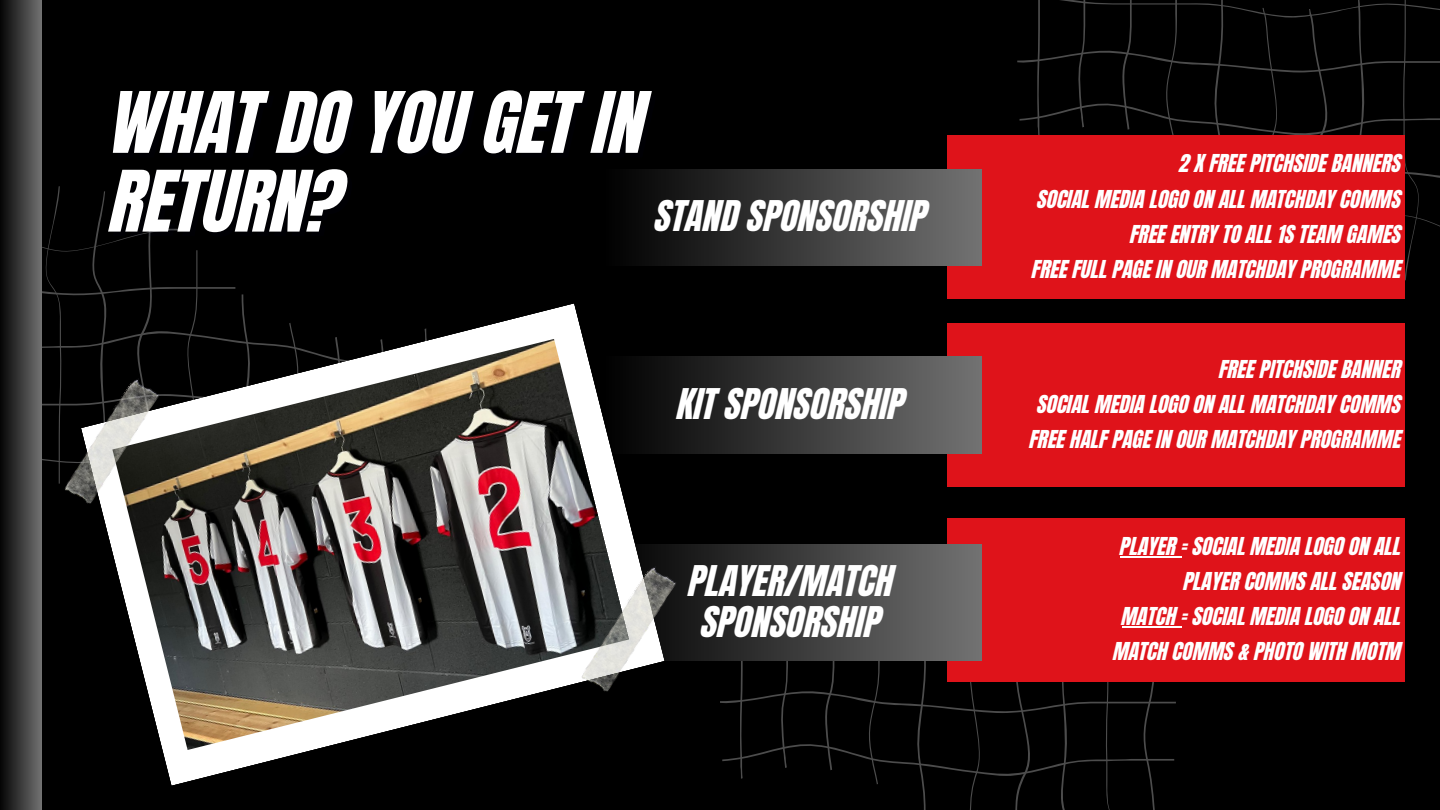
<style>
.page{position:relative;width:1440px;height:810px;background:#000}
.page>*{position:absolute;margin:0;border:0;box-sizing:border-box;transform-origin:0 0}
.t1{font:72px/78.8px "CA Generated";color:#fff}
.t2{font:36px/40.5px "CA Generated";color:#fff;text-align:center}
.t3{font:21px/35.2px "CA Generated";color:#fff;text-align:right}
</style>
<div class="page">
<svg style="left:1017px;top:0;width:423px;height:281px"></svg>
<svg style="left:41px;top:183px;width:203px;height:324px"></svg>
<div style="left:0;top:0;width:41px;height:810px;background:linear-gradient(to right,#050505,#6f6f6f)"></div>
<div style="left:947px;top:136px;width:458px;height:163px;background:#df131a"></div>
<svg style="left:720px;top:660px;width:456px;height:150px"></svg>
<div style="left:603px;top:169px;width:378px;height:97px;background:linear-gradient(to right,#000,#727272)"></div>
<div style="left:947px;top:323px;width:458px;height:164px;background:#df131a"></div>
<svg style="left:665px;top:357px;width:316px;height:96px;background:#424242"></svg>
<div style="left:947px;top:518px;width:458px;height:164px;background:#df131a"></div>
<hr style="left:1120px;top:556px;width:62px;height:2px;background:#fff">
<hr style="left:1122px;top:627px;width:60px;height:1px;background:#fff">
<svg style="left:665px;top:545px;width:316px;height:115px;background:#444"></svg>
<svg style="left:81px;top:303px;width:584px;height:483px"></svg>
<img style="left:112px;top:339px;width:517px;height:411px">
<img style="left:577px;top:564px;width:105px;height:131px">
<img style="left:60px;top:376px;width:105px;height:131px">
<h1 class="t1" style="left:112px;top:84px;width:537px">WHAT DO YOU GET IN<br>RETURN?</h1>
<h2 class="t2" style="left:656px;top:197px;width:274px">STAND SPONSORSHIP</h2>
<h2 class="t2" style="left:678px;top:384px;width:229px">KIT SPONSORSHIP</h2>
<h2 class="t2" style="left:690px;top:562px;width:206px">PLAYER/MATCH<br>SPONSORSHIP</h2>
<p class="t3" style="left:1033px;top:146px;width:371px">2 X FREE PITCHSIDE BANNERS<br>SOCIAL MEDIA LOGO ON ALL MATCHDAY COMMS FREE ENTRY TO ALL 1S TEAM GAMES<br>FREE FULL PAGE IN OUR MATCHDAY PROGRAMME</p>
<p class="t3" style="left:1030px;top:352px;width:373px">FREE PITCHSIDE BANNER<br>SOCIAL MEDIA LOGO ON ALL MATCHDAY COMMS<br>FREE HALF PAGE IN OUR MATCHDAY PROGRAMME</p>
<p class="t3" style="left:1114px;top:529px;width:290px">PLAYER = SOCIAL MEDIA LOGO ON ALL<br>PLAYER COMMS ALL SEASON<br>MATCH = SOCIAL MEDIA LOGO ON ALL<br>MATCH COMMS &amp; PHOTO WITH MOTM</p>
</div>
